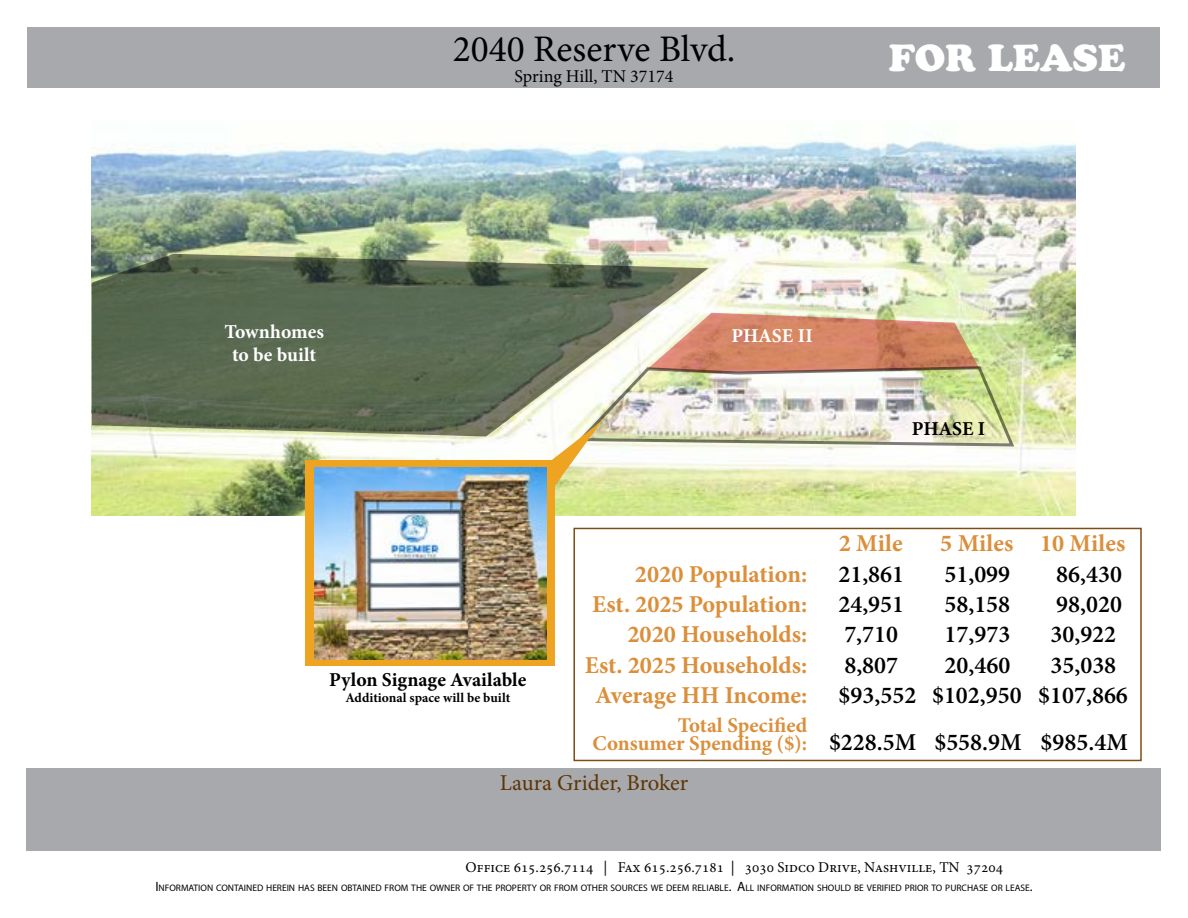
<style>
.page{position:relative;width:1188px;height:918px;background:#fff}
.page>*{position:absolute;margin:0;border:0;box-sizing:border-box;transform-origin:0 0}
.t1{font:37.5px "Minion Pro";color:#000}
.t2{font:37.5px "Cooper Black Std";color:#fff}
.t3{font:600 24.3px "Minion Pro";color:#000}
.t4{font:700 24.3px "Minion Pro";color:#db8f3b}
.t5{font:22.65px "Minion Pro";letter-spacing:-.01em;color:#5e3506}
.t6{font:700 21px "Minion Pro";letter-spacing:-.005em;color:#db8f3b}
.t7{font:700 19.65px "Minion Pro";color:#000}
.t8{font:700 19.65px/23.5px "Minion Pro";color:#fff;text-align:center}
.t9{font:18px "Minion Pro";color:#000}
.t10{font:15px "Minion Pro";color:#000}
.t11{font:700 13.5px "Minion Pro";color:#000}
.t12{font:9.45px "Myriad Pro";color:#000}
.s1{font-weight:700;font-size:21px;color:#db8f3b}
.s2{font-size:13.5px}
</style>
<div class="page">
<div style="left:28px;top:28px;width:1132px;height:60px;background:#a7a9ac"></div>
<div style="left:27px;top:768px;width:1134px;height:82px;background:#a7a9ac"></div>
<div style="left:573px;top:528px;width:569px;height:233px;border:2px solid #7d4e14"></div>
<img style="left:92px;top:139px;width:984px;height:376px">
<svg style="left:92px;top:254px;width:616px;height:182px;background:#627158"></svg>
<img style="left:529px;top:313px;width:488px;height:183px">
<div style="left:306px;top:461px;width:249px;height:205px;background:#eea321"></div>
<img style="left:314px;top:468px;width:232px;height:191px">
<h1 class="t1" style="left:453px;top:24px;width:284px">2040 Reserve Blvd.</h1>
<h3 class="t9" style="left:515px;top:65px;width:160px">Spring Hill, TN 37174</h3>
<h1 class="t2" style="left:889px;top:35px;width:238px">FOR LEASE</h1>
<h3 class="t8" style="left:224px;top:319px;width:101px">Townhomes to be built</h3>
<h3 class="t8" style="left:731px;top:324px;width:75px">phase ii</h3>
<h3 class="t7" style="left:912px;top:415px;width:74px">phase i</h3>
<h2 class="t4" style="left:839px;top:526px;width:65px">2 Mile</h2>
<h2 class="t4" style="left:940px;top:526px;width:187px">5 Miles 10 Miles</h2>
<h2 class="t4" style="left:635px;top:557px;width:174px">2020 Population:</h2>
<h2 class="t3" style="left:838px;top:557px;width:67px">21,861</h2>
<h2 class="t3" style="left:945px;top:557px;width:67px">51,099</h2>
<h2 class="t3" style="left:1056px;top:557px;width:67px">86,430</h2>
<h3 class="t7" style="left:329px;top:666px;width:199px">Pylon Signage Available</h3>
<h3 class="t11" style="left:345px;top:689px;width:166px">Additional space will be built</h3>
<h2 class="t4" style="left:592px;top:587px;width:217px">Est. 2025 Population:</h2>
<h2 class="t3" style="left:838px;top:588px;width:67px">24,951</h2>
<h2 class="t3" style="left:945px;top:588px;width:67px">58,158</h2>
<h2 class="t3" style="left:1056px;top:588px;width:67px">98,020</h2>
<h2 class="t4" style="left:627px;top:618px;width:181px">2020 Households:</h2>
<h2 class="t3" style="left:844px;top:618px;width:55px">7,710</h2>
<h2 class="t3" style="left:945px;top:618px;width:67px">17,973</h2>
<h2 class="t3" style="left:1051px;top:618px;width:67px">30,922</h2>
<h2 class="t4" style="left:585px;top:648px;width:224px">Est. 2025 Households:</h2>
<h2 class="t3" style="left:844px;top:648px;width:55px">8,807</h2>
<h2 class="t3" style="left:945px;top:648px;width:67px">20,460</h2>
<h2 class="t3" style="left:1051px;top:648px;width:67px">35,038</h2>
<h2 class="t4" style="left:595px;top:678px;width:214px">Average HH Income:</h2>
<h2 class="t3" style="left:839px;top:679px;width:291px">$93,552 $102,950 $107,866</h2>
<h3 class="t6" style="left:678px;top:710px;width:131px">Total Specified</h3>
<h2 class="t3" style="left:593px;top:725px;width:537px"><span class="s1">Consumer Spending ($):</span> $228.5M $558.9M $985.4M</h2>
<h3 class="t5" style="left:500px;top:767px;width:190px">Laura Grider, Broker</h3>
<h3 class="t10" style="left:466px;top:857px;width:539px">Office 615.256.7114 | Fax 615.256.7181 | 3030 Sidco Drive, Nashville, TN 37204</h3>
<p class="t12" style="left:155px;top:882px;width:879px"><span class="s2">I</span>NFORMATION CONTAINED HEREIN HAS BEEN OBTAINED FROM THE OWNER OF THE PROPERTY OR FROM OTHER SOURCES WE DEEM RELIABLE<span class="s2">. A</span>LL INFORMATION SHOULD BE VERIFIED PRIOR TO PURCHASE OR LEASE<span class="s2">.</span></p>
</div>
